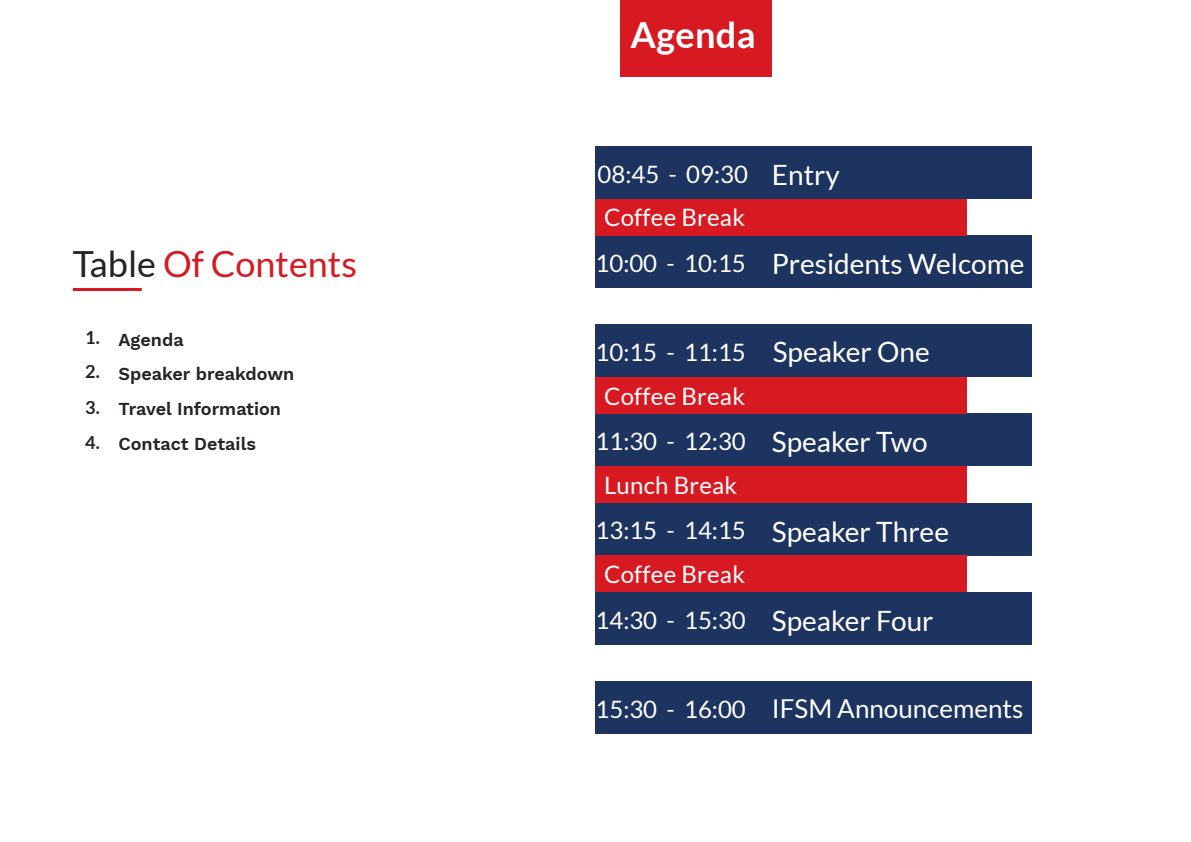
<style>
.page{position:relative;width:1191px;height:842px;background:#fff}
.page>*{position:absolute;margin:0;border:0;box-sizing:border-box;transform-origin:0 0}
.t1{font:36px "Lato";color:#d71922}
.t2{font:700 36px "Lato";letter-spacing:.01em;color:#fff}
.t3{font:28px "Lato";color:#fff}
.t4{font:26px "Lato";color:#fff}
.t5{font:24px "Lato";letter-spacing:.01em;color:#fff}
.t6{font:18px "Work Sans";color:#262320}
.t7{font:700 18px "Lato";color:#262320}
.s1{color:#262320}
.s2{font-size:28px}
.s3{font-size:24px}
</style>
<div class="page">
<div style="left:620px;top:0;width:152px;height:77px;background:#d71922"></div>
<div style="left:595px;top:235px;width:437px;height:53px;background:#1d3460"></div>
<hr style="left:73px;top:288px;width:69px;height:3px;background:#d71922">
<div style="left:595px;top:324px;width:437px;height:53px;background:#1d3460"></div>
<div style="left:595px;top:414px;width:437px;height:52px;background:#1d3460"></div>
<div style="left:595px;top:503px;width:437px;height:52px;background:#1d3460"></div>
<div style="left:595px;top:592px;width:437px;height:53px;background:#1d3460"></div>
<div style="left:595px;top:681px;width:437px;height:53px;background:#1d3460"></div>
<div style="left:595px;top:377px;width:372px;height:37px;background:#d71922"></div>
<div style="left:595px;top:199px;width:372px;height:36px;background:#d71922"></div>
<div style="left:595px;top:146px;width:437px;height:53px;background:#1d3460"></div>
<div style="left:595px;top:466px;width:372px;height:37px;background:#d71922"></div>
<div style="left:595px;top:555px;width:372px;height:37px;background:#d71922"></div>
<h1 class="t1" style="left:73px;top:244px;width:286px"><span class="s1">Table</span> Of Contents</h1>
<p class="t7" style="left:85px;top:327px;width:16px">1.</p>
<p class="t6" style="left:118px;top:327px;width:67px">Agenda</p>
<p class="t7" style="left:85px;top:361px;width:16px">2.</p>
<p class="t6" style="left:118px;top:360px;width:177px">Speaker breakdown</p>
<p class="t7" style="left:85px;top:397px;width:16px">3.</p>
<p class="t6" style="left:118px;top:395px;width:164px">Travel Information</p>
<p class="t7" style="left:85px;top:432px;width:16px">4.</p>
<p class="t6" style="left:118px;top:430px;width:139px">Contact Details</p>
<h1 class="t2" style="left:630px;top:14px;width:126px">Agenda</h1>
<p class="t5" style="left:597px;top:161px;width:244px">08:45 - 09:30 <span class="s2">Entry</span></p>
<p class="t5" style="left:604px;top:204px;width:142px">Coffee Break</p>
<p class="t5" style="left:595px;top:250px;width:152px">10:00 - 10:15</p>
<p class="t3" style="left:772px;top:248px;width:254px">Presidents Welcome</p>
<p class="t5" style="left:595px;top:339px;width:336px">10:15 - 11:15 <span class="s2">Speaker One</span></p>
<p class="t5" style="left:604px;top:383px;width:142px">Coffee Break</p>
<p class="t5" style="left:595px;top:428px;width:334px">11:30 - 12:30 <span class="s2">Speaker Two</span></p>
<p class="t5" style="left:604px;top:472px;width:135px">Lunch Break</p>
<p class="t3" style="left:595px;top:516px;width:355px"><span class="s3">13:15 - 14:15</span> Speaker Three</p>
<p class="t5" style="left:604px;top:561px;width:142px">Coffee Break</p>
<p class="t5" style="left:595px;top:607px;width:339px">14:30 - 15:30 <span class="s2">Speaker Four</span></p>
<p class="t4" style="left:595px;top:694px;width:429px"><span class="s3">15:30 - 16:00</span> IFSM Announcements</p>
</div>
